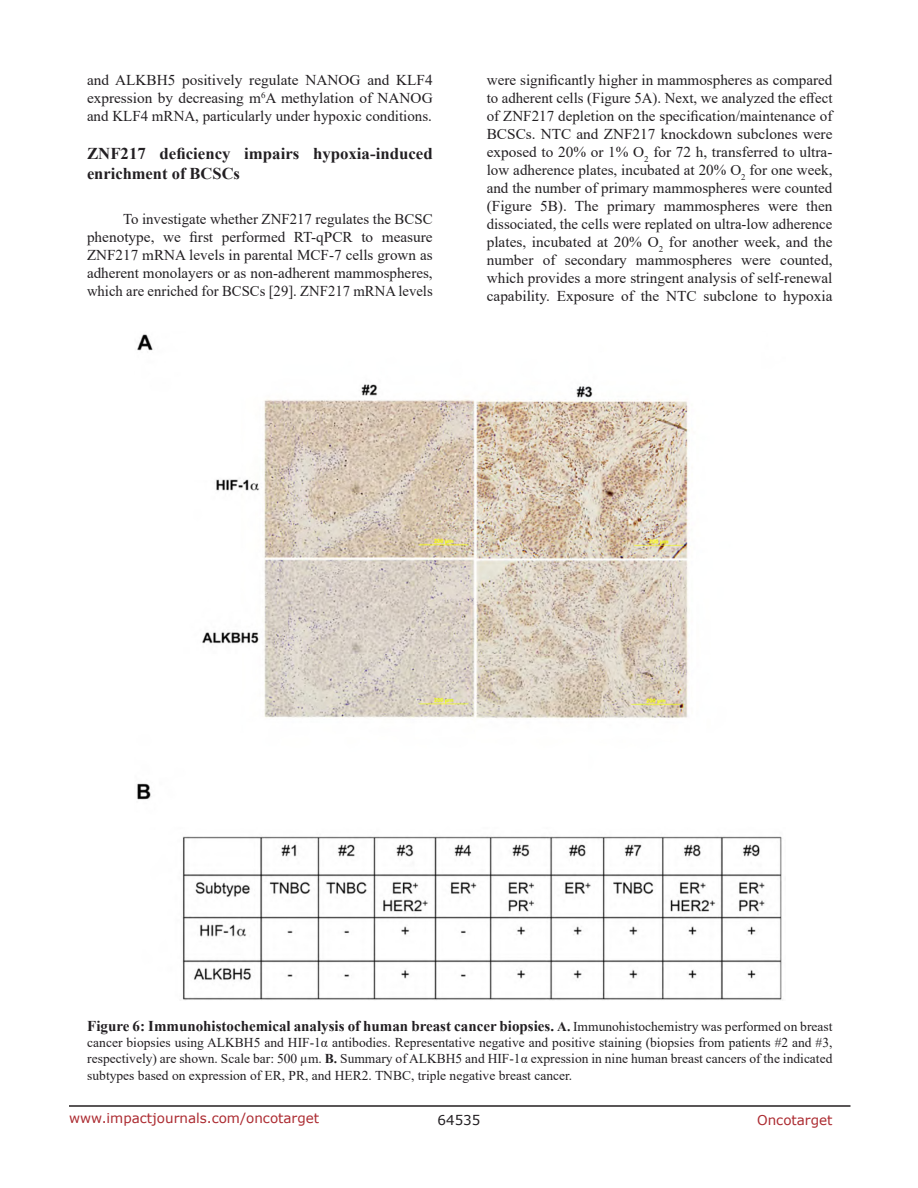
<style>
.page{position:relative;width:918px;height:1188px;background:#fff}
.page>*{position:absolute;margin:0;border:0;box-sizing:border-box;transform-origin:0 0}
.SubHeading{font:700 16.5px/19.8px "Times New Roman";color:#221f22}
.BodyText{font:15px/18px "Times New Roman";color:#221f22;text-align:justify}
.FigureText{font:700 15px "Times New Roman";color:#221f22}
.FigureText-2{font:13.5px/16.2px "Times New Roman";color:#221f22;text-align:justify}
.t1{font:13.5px "Verdana";color:#ac2b31}
.t2{font:13.5px "Verdana";color:#221f22}
.s1{font-size:13.5px}
.s2{font-weight:400;font-size:13.5px}
.s3{font-weight:700}
</style>
<div class="page">
<hr style="left:69px;top:1105px;width:781px;height:2px;background:#231f20">
<img style="left:137px;top:334px;width:646px;height:666px">
<p class="BodyText" style="left:87px;top:71px;width:347px">and ALKBH5 positively regulate NANOG and KLF4 expression by decreasing m<sup>6</sup>A methylation of NANOG and KLF4 mRNA, particularly under hypoxic conditions.</p>
<p class="SubHeading" style="left:87px;top:143px;width:347px">ZNF217 deficiency impairs hypoxia-induced enrichment of BCSCs</p>
<p class="BodyText" style="left:87px;top:210px;width:347px;text-indent:36px">To investigate whether ZNF217 regulates the BCSC phenotype, we first performed RT-qPCR to measure ZNF217 mRNA levels in parental MCF-7 cells grown as adherent monolayers or as non-adherent mammospheres, which are enriched for BCSCs [29]. ZNF217 mRNA levels</p>
<p class="BodyText" style="left:487px;top:71px;width:347px">were significantly higher in mammospheres as compared to adherent cells (Figure 5A). Next, we analyzed the effect of ZNF217 depletion on the specification/maintenance of BCSCs. NTC and ZNF217 knockdown subclones were exposed to 20% or 1% O<sub>2</sub> for 72 h, transferred to ultra&shy;low adherence plates, incubated at 20% O<sub>2</sub> for one week, and the number of primary mammospheres were counted (Figure 5B). The primary mammospheres were then dissociated, the cells were replated on ultra-low adherence plates, incubated at 20% O<sub>2</sub> for another week, and the number of secondary mammospheres were counted, which provides a more stringent analysis of self-renewal capability. Exposure of the NTC subclone to hypoxia</p>
<p class="FigureText" style="left:87px;top:1015px;width:747px">Figure 6: Immunohistochemical analysis of human breast cancer biopsies. <span class="s1">A.</span> <span class="s2">Immunohistochemistry was performed on breast</span></p>
<p class="FigureText-2" style="left:87px;top:1034px;width:747px">cancer biopsies using ALKBH5 and HIF-1α antibodies. Representative negative and positive staining (biopsies from patients #2 and #3, respectively) are shown. Scale bar: 500 µm. <span class="s3">B.</span> Summary of ALKBH5 and HIF-1α expression in nine human breast cancers of the indicated subtypes based on expression of ER, PR, and HER2. TNBC, triple negative breast cancer.</p>
<p class="t1" style="left:69px;top:1109px;width:252px">www.impactjournals.com/oncotarget</p>
<p class="t2" style="left:438px;top:1111px;width:44px">64535</p>
<p class="t1" style="left:757px;top:1111px;width:77px">Oncotarget</p>
</div>
